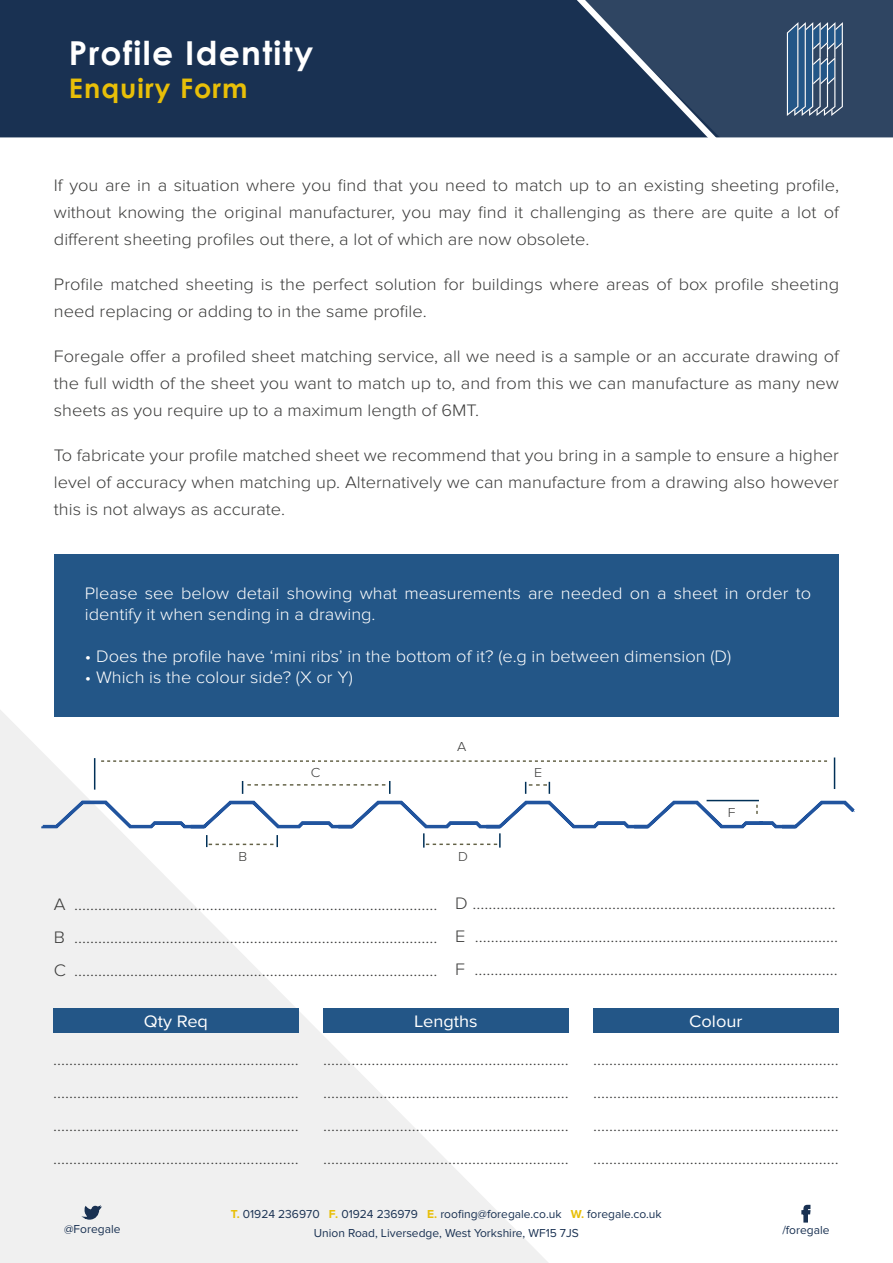
<style>
.page{position:relative;width:893px;height:1263px;background:#fff}
.page>*{position:absolute;margin:0;border:0;box-sizing:border-box;transform-origin:0 0}
.t1{font:700 33px "Century Gothic";letter-spacing:.04em;color:#fff}
.t2{font:700 27px "Century Gothic";letter-spacing:.04em;color:#e8bf08}
.t3{font:300 17.25px/33px "Proxima Nova";color:#3c3c3b;text-align:justify;scale:1.06 1}
.t4{font:300 17.25px/21px "Proxima Nova";color:#fff;scale:1.06 1}
.t5{font:17.25px "Proxima Nova";color:#fff;scale:1.06 1}
.t6{font:300 13.5px "Proxima Nova";color:#3c3c3b;scale:1.06 1}
.t7{font:12px "Proxima Nova";color:#193152}
.s1{font-weight:700;color:#e8bf08}
</style>
<div class="page">
<svg style="left:0;top:710px;width:583px;height:553px;fill:#f0f0f0"></svg>
<div style="left:0;top:0;width:528px;height:137px;background:#193152"></div>
<svg style="left:528px;top:0;width:365px;height:138px;background:#2d4360"></svg>
<svg style="left:787px;top:22px;width:56px;height:94px;background:#537292"></svg>
<svg style="left:78px;top:1203px;width:24px;height:17px"></svg>
<svg style="left:801px;top:1204px;width:10px;height:19px"></svg>
<svg style="left:542px;top:0;width:209px;height:138px;background:#2d4361"></svg>
<div style="left:323px;top:1008px;width:246px;height:25px;background:#235687"></div>
<div style="left:593px;top:1008px;width:246px;height:25px;background:#235687"></div>
<div style="left:53px;top:1008px;width:246px;height:25px;background:#235687"></div>
<div style="left:54px;top:554px;width:785px;height:162px;background:#235687"></div>
<svg style="left:101px;top:760px;width:726px;height:2px"></svg>
<hr style="left:94px;top:758px;width:1px;height:32px;background:#003057">
<hr style="left:834px;top:757px;width:1px;height:32px;background:#003057">
<svg style="left:40px;top:781px;width:815px;height:67px"></svg>
<h1 class="t1" style="left:69px;top:28px;width:246px">Profile Identity</h1>
<h2 class="t2" style="left:69px;top:67px;width:180px">Enquiry Form</h2>
<p class="t3" style="left:54px;top:172px;width:742px;line-height:27px">If you are in a situation where you find that you need to match up to an existing sheeting profile, without knowing the original manufacturer, you may find it challenging as there are quite a lot of different sheeting profiles out there, a lot of which are now obsolete.</p>
<p class="t3" style="left:54px;top:271px;width:742px;line-height:27px">Profile matched sheeting is the perfect solution for buildings where areas of box profile sheeting need replacing or adding to in the same profile.</p>
<p class="t3" style="left:54px;top:343px;width:742px;line-height:27px">Foregale offer a profiled sheet matching service, all we need is a sample or an accurate drawing of the full width of the sheet you want to match up to, and from this we can manufacture as many new sheets as you require up to a maximum length of 6MT.</p>
<p class="t3" style="left:54px;top:442px;width:742px;line-height:27px">To fabricate your profile matched sheet we recommend that you bring in a sample to ensure a higher level of accuracy when matching up. Alternatively we can manufacture from a drawing also however this is not always as accurate.</p>
<p class="t4" style="left:85px;top:583px;width:687px">Please see below detail showing what measurements are needed on a sheet in order to identify it when sending in a drawing.</p>
<p class="t4" style="left:85px;top:646px;width:611px">• Does the profile have ‘mini ribs’ in the bottom of it? (e.g in between dimension (D)</p>
<p class="t4" style="left:85px;top:667px;width:254px">• Which is the colour side? (X or Y)</p>
<p class="t6" style="left:457px;top:738px;width:10px">A</p>
<p class="t6" style="left:311px;top:765px;width:11px">C</p>
<p class="t6" style="left:534px;top:765px;width:9px">E</p>
<p class="t6" style="left:239px;top:849px;width:10px">B</p>
<p class="t6" style="left:458px;top:849px;width:11px">D</p>
<p class="t6" style="left:728px;top:805px;width:9px">F</p>
<p class="t3" style="left:54px;top:888px;width:363px">A ...........................................................................................<br>B ...........................................................................................<br>C ...........................................................................................</p>
<p class="t3" style="left:455px;top:887px;width:363px;text-align:left">D ...........................................................................................<br>E ...........................................................................................<br>F ...........................................................................................</p>
<p class="t5" style="left:144px;top:1011px;width:62px">Qty Req</p>
<p class="t5" style="left:414px;top:1011px;width:62px">Lengths</p>
<p class="t5" style="left:689px;top:1011px;width:52px">Colour</p>
<p class="t3" style="left:323px;top:1043px;width:233px">............................................................. ............................................................. ............................................................. .............................................................</p>
<p class="t3" style="left:593px;top:1043px;width:233px">............................................................. ............................................................. ............................................................. .............................................................</p>
<p class="t3" style="left:53px;top:1043px;width:233px">............................................................. ............................................................. ............................................................. .............................................................</p>
<p class="t7" style="left:231px;top:1206px;width:432px"><span class="s1">T.</span> 01924 236970 <span class="s1">F.</span> 01924 236979 <span class="s1">E.</span> roofing@foregale.co.uk <span class="s1">W.</span> foregale.co.uk</p>
<p class="t7" style="left:64px;top:1222px;width:58px">@Foregale</p>
<p class="t7" style="left:314px;top:1226px;width:267px">Union Road, Liversedge, West Yorkshire, WF15 7JS</p>
<p class="t7" style="left:782px;top:1223px;width:49px">/foregale</p>
</div>
